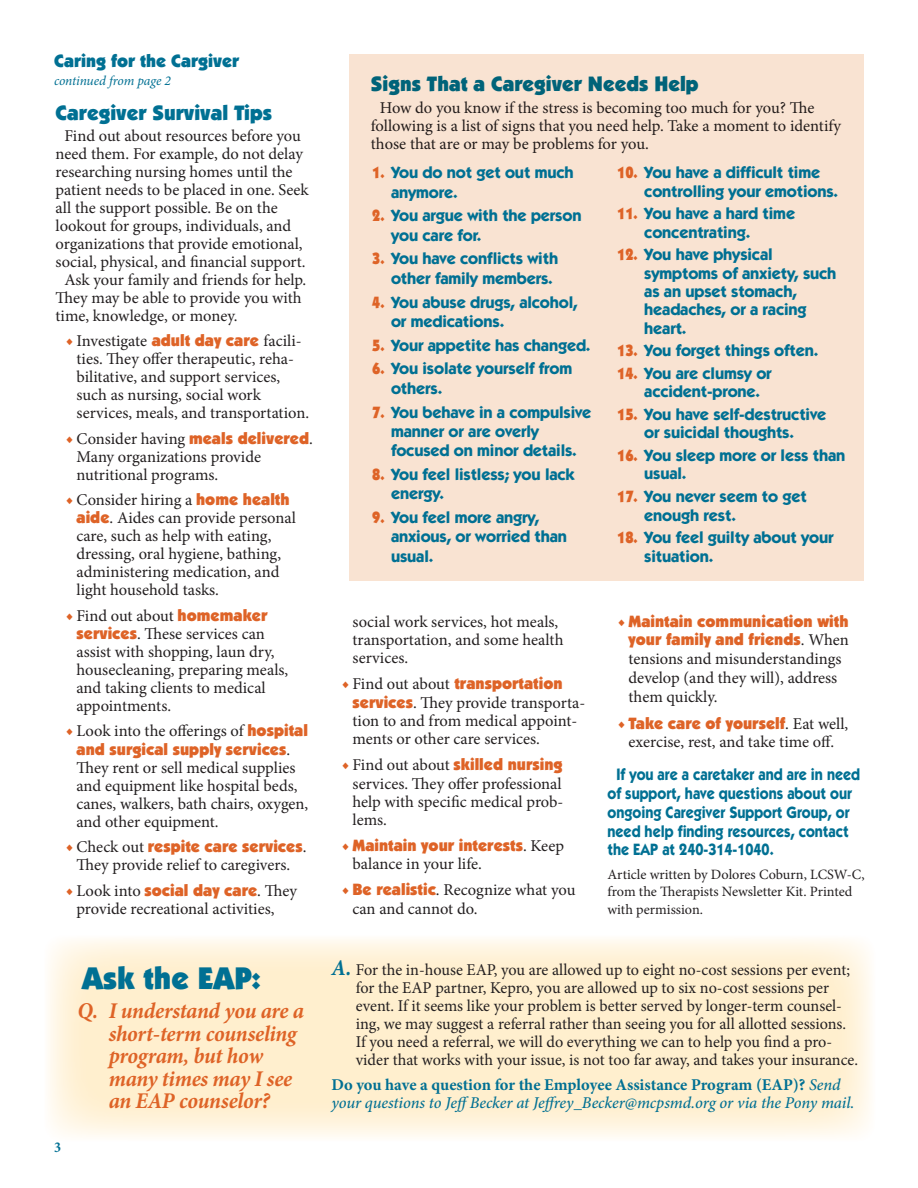
<style>
.page{position:relative;width:918px;height:1188px;background:#fff}
.page>*{position:absolute;margin:0;border:0;box-sizing:border-box;transform-origin:0 0}
.EAP_Question{font:900 31.5px "ITC Kabel Std";color:#007093}
.EAP_Question-2{font:italic 700 22.5px/22.5px "Minion Pro";letter-spacing:-.015em;color:#de6327;scale:.96 1}
.Headline2nd{font:900 21px "ITC Kabel Std";color:#007093}
.continued_left{font:900 18px "ITC Kabel Std";color:#007093}
.Indent_text{font:16.5px/18px "Minion Pro";color:#231f20}
.NumberIndent{font:700 16.5px/18.3px "ITC Kabel Std";letter-spacing:-.01em;color:#007093}
.Indent_text-2{font:700 16.5px/18.9px "ITC Kabel Std";color:#007093;scale:.88 1}
.bodybold{font:italic 500 16.5px/18px "Minion Pro";letter-spacing:-.005em;color:#007093}
.t1{font:700 condensed 15px "Minion Pro";color:#007093}
.WrittenAdapted_End_T{font:14.25px/17.4px "Minion Pro";color:#231f20}
.continued_left-2{font:italic 13.5px "Minion Pro";letter-spacing:-.01em;color:#007093}
.s1{color:#de6327}
.s2{font-family:"ITC Kabel Std";font-weight:900;color:#de6327}
.s3{font-weight:900;color:#de6327}
.s4{font-weight:700;font-style:italic;font-size:22.5px;color:#007093}
.s5{font-weight:700;font-style:normal}
</style>
<div class="page">
<div style="left:350px;top:54px;width:514px;height:526px;background:#f9e3d2"></div>
<svg style="left:44px;top:935px;width:832px;height:207px;background:#fff1d6"></svg>
<p class="continued_left" style="left:54px;top:50px;width:187px">Caring for the Cargiver</p>
<p class="continued_left-2" style="left:54px;top:72px;width:118px">continued from page 2</p>
<p class="Headline2nd" style="left:56px;top:100px;width:218px">Caregiver Survival Tips</p>
<p class="Indent_text" style="left:56px;top:127px;width:255px;text-indent:9px">Find out about resources before you need them. For example, do not delay researching nursing homes until the patient needs to be placed in one. Seek all the support possible. Be on the lookout for groups, individuals, and organizations that provide emotional, social, physical, and financial support.</p>
<p class="Indent_text" style="left:56px;top:271px;width:252px;text-indent:9px">Ask your family and friends for help.<br>They may be able to provide you with time, knowledge, or money.</p>
<p class="Indent_text" style="left:76px;top:332px;width:234px;text-indent:-10px"><span class="s1">◆</span> Investigate <span class="s2">adult day care</span> facili&shy;ties. They offer therapeutic, reha&shy;bilitative, and support services, such as nursing, social work services, meals, and transportation.</p>
<p class="Indent_text" style="left:76px;top:430px;width:238px;text-indent:-10px"><span class="s1">◆</span> Consider having <span class="s2">meals delivered</span>.<br>Many organizations provide nutritional programs.</p>
<p class="Indent_text" style="left:76px;top:491px;width:221px;text-indent:-10px"><span class="s1">◆</span> Consider hiring a <span class="s2">home health aide</span>. Aides can provide personal care, such as help with eating, dressing, oral hygiene, bathing, administering medication, and light household tasks.</p>
<p class="Indent_text" style="left:76px;top:607px;width:213px;text-indent:-10px"><span class="s1">◆</span> Find out about <span class="s2">homemaker services</span>. These services can assist with shopping, laun dry, housecleaning, preparing meals, and taking clients to medical appointments.</p>
<p class="Indent_text" style="left:76px;top:722px;width:233px;text-indent:-10px"><span class="s1">◆</span> Look into the offerings of <span class="s2">hospital and surgical supply services</span>.<br>They rent or sell medical supplies and equipment like hospital beds, canes, walkers, bath chairs, oxygen, and other equipment.</p>
<p class="Indent_text" style="left:66px;top:838px;width:242px;text-align:center"><span class="s1">◆</span> Check out <span class="s2">respite care services</span>.<br>They provide relief to caregivers.</p>
<p class="Indent_text" style="left:76px;top:881px;width:222px;text-indent:-10px"><span class="s1">◆</span> Look into <span class="s2">social day care</span>. They provide recreational activities,</p>
<p class="t1" style="left:54px;top:1137px;width:8px">3</p>
<p class="EAP_Question" style="left:82px;top:959px;width:180px">Ask the EAP:</p>
<p class="EAP_Question-2" style="left:109px;top:999px;width:205px;text-indent:-31px">Q. I understand you are a short-term counseling program, but how many times may I see an EAP counselor?</p>
<p class="Headline2nd" style="left:371px;top:71px;width:329px">Signs That a Caregiver Needs Help</p>
<p class="Indent_text" style="left:371px;top:98px;width:472px;text-indent:9px">How do you know if the stress is becoming too much for you? The following is a list of signs that you need help. Take a moment to identify those that are or may be problems for you.</p>
<p class="NumberIndent" style="left:391px;top:163px;width:184px;line-height:19.4px;text-indent:-19px"><span class="s3">1.</span> You do not get out much anymore.</p>
<p class="NumberIndent" style="left:391px;top:206px;width:192px;line-height:19.4px;text-indent:-19px"><span class="s3">2.</span> You argue with the person you care for.</p>
<p class="NumberIndent" style="left:391px;top:249px;width:169px;line-height:19.4px;text-indent:-19px"><span class="s3">3.</span> You have conflicts with other family members.</p>
<p class="NumberIndent" style="left:391px;top:292px;width:188px;line-height:19.4px;text-indent:-19px"><span class="s3">4.</span> You abuse drugs, alcohol, or medications.</p>
<p class="NumberIndent" style="left:372px;top:336px;width:220px"><span class="s3">5.</span> Your appetite has changed.</p>
<p class="NumberIndent" style="left:391px;top:359px;width:183px;line-height:19.4px;text-indent:-19px"><span class="s3">6.</span> You isolate yourself from others.</p>
<p class="NumberIndent" style="left:391px;top:402px;width:202px;line-height:19.4px;text-indent:-19px"><span class="s3">7.</span> You behave in a compulsive manner or are overly focused on minor details.</p>
<p class="NumberIndent" style="left:391px;top:464px;width:185px;line-height:19.4px;text-indent:-19px"><span class="s3">8.</span> You feel listless; you lack energy.</p>
<p class="NumberIndent" style="left:391px;top:508px;width:177px;line-height:19.4px;text-indent:-19px"><span class="s3">9.</span> You feel more angry, anxious, or worried than usual.</p>
<p class="NumberIndent" style="left:644px;top:163px;width:195px;text-indent:-27px"><span class="s3">10.</span> You have a difficult time controlling your emotions.</p>
<p class="NumberIndent" style="left:644px;top:204px;width:152px;text-indent:-27px"><span class="s3">11.</span> You have a hard time concentrating.</p>
<p class="NumberIndent" style="left:644px;top:245px;width:194px;text-indent:-27px"><span class="s3">12.</span> You have physical symptoms of anxiety, such as an upset stomach, headaches, or a racing heart.</p>
<p class="NumberIndent" style="left:617px;top:341px;width:203px"><span class="s3">13.</span> You forget things often.</p>
<p class="NumberIndent" style="left:644px;top:364px;width:129px;text-indent:-27px"><span class="s3">14.</span> You are clumsy or accident-prone.</p>
<p class="NumberIndent" style="left:617px;top:405px;width:211px;text-align:center"><span class="s3">15.</span> You have self-destructive or suicidal thoughts.</p>
<p class="NumberIndent" style="left:644px;top:446px;width:203px;text-indent:-27px"><span class="s3">16.</span> You sleep more or less than usual.</p>
<p class="NumberIndent" style="left:644px;top:487px;width:164px;text-indent:-27px"><span class="s3">17.</span> You never seem to get enough rest.</p>
<p class="NumberIndent" style="left:644px;top:528px;width:191px;text-indent:-27px"><span class="s3">18.</span> You feel guilty about your situation.</p>
<p class="Indent_text" style="left:352px;top:612px;width:213px">social work services, hot meals, transportation, and some health services.</p>
<p class="Indent_text" style="left:352px;top:675px;width:234px;text-indent:-10px"><span class="s1">◆</span> Find out about <span class="s2">transportation services</span>. They provide transporta&shy;tion to and from medical appoint&shy;ments or other care services.</p>
<p class="Indent_text" style="left:352px;top:756px;width:213px;text-align:justify;text-indent:-10px"><span class="s1">◆</span> Find out about <span class="s2">skilled nursing </span>services. They offer professional help with specific medical prob&shy;lems.</p>
<p class="Indent_text" style="left:352px;top:837px;width:213px;text-indent:-10px"><span class="s1">◆</span> <span class="s2">Maintain your interests</span>. Keep balance in your life.</p>
<p class="Indent_text" style="left:352px;top:881px;width:224px;text-indent:-10px"><span class="s1">◆</span> <span class="s2">Be realistic</span>. Recognize what you can and cannot do.</p>
<p class="Indent_text" style="left:628px;top:612px;width:222px;line-height:18.9px;text-indent:-10px"><span class="s1">◆</span> <span class="s2">Maintain communication with your family and friends</span>. When tensions and misunderstandings develop (and they will), address them quickly.</p>
<p class="Indent_text" style="left:618px;top:714px;width:232px;line-height:18.9px;text-align:center"><span class="s1">◆</span> <span class="s2">Take care of yourself</span>. Eat well, exercise, rest, and take time off.</p>
<p class="Indent_text-2" style="left:608px;top:765px;width:289px;text-indent:9px">If you are a caretaker and are in need of support, have questions about our ongoing Caregiver Support Group, or need help finding resources, contact the EAP at 240-314-1040.</p>
<p class="WrittenAdapted_End_T" style="left:608px;top:866px;width:259px">Article written by Dolores Coburn, LCSW-C, from the Therapists Newsletter Kit. Printed with permission.</p>
<p class="Indent_text" style="left:356px;top:961px;width:504px;text-indent:-24px"><span class="s4">A.</span> For the in-house EAP, you are allowed up to eight no-cost sessions per event; for the EAP partner, Kepro, you are allowed up to six no-cost sessions per event. If it seems like your problem is better served by longer-term counsel&shy;ing, we may suggest a referral rather than seeing you for all allotted sessions.<br>If you need a referral, we will do everything we can to help you find a pro&shy;vider that works with your issue, is not too far away, and takes your insurance.</p>
<p class="bodybold" style="left:332px;top:1076px;width:525px"><span class="s5">Do you have a question for the Employee Assistance Program (EAP)?</span> Send your questions to JeffBecker at Jeffrey_Becker@mcpsmd.org or via the Pony mail.</p>
</div>
